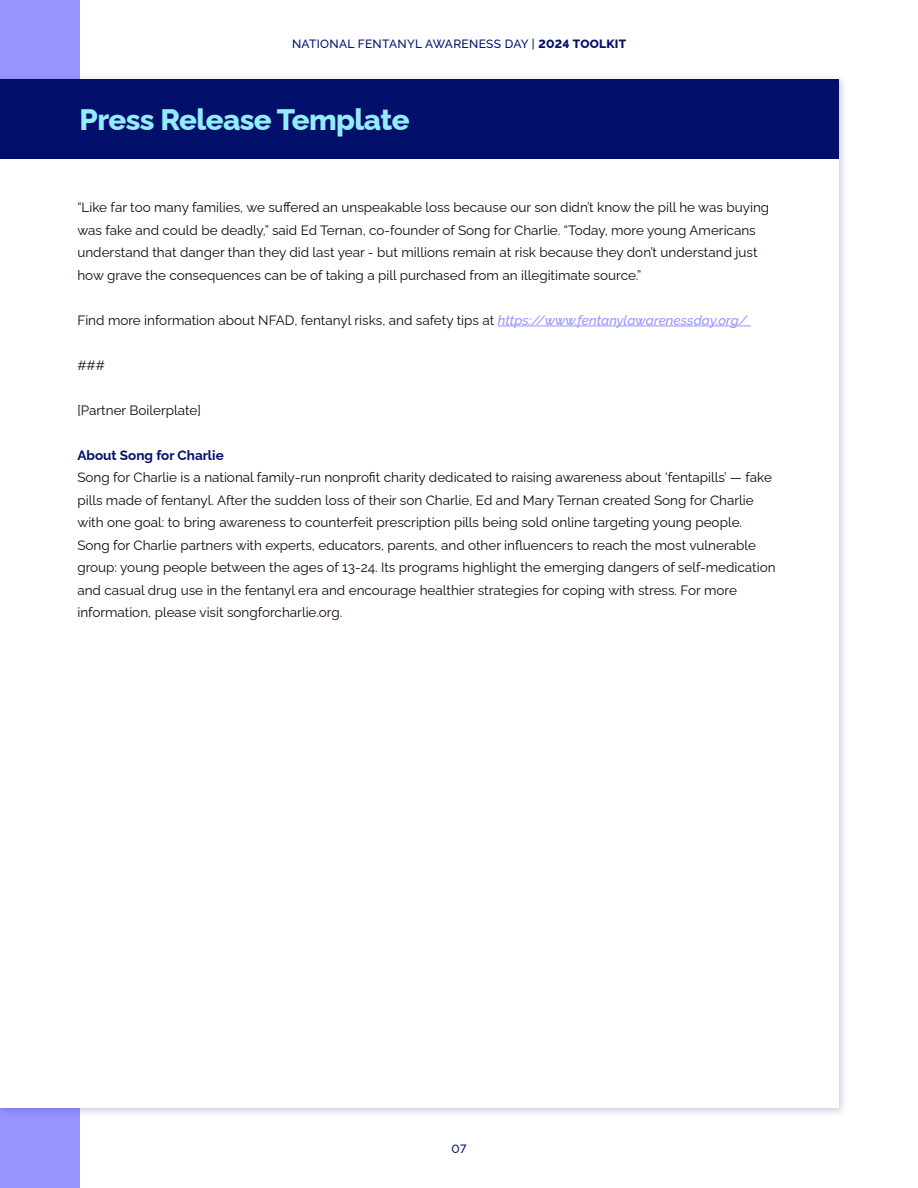
<style>
.page{position:relative;width:918px;height:1188px;background:#fff}
.page>*{position:absolute;margin:0;border:0;box-sizing:border-box;transform-origin:0 0}
.t1{font:800 29.7px "Raleway";letter-spacing:-.02em;color:#93ecfc}
.t2{font:13.5px/22.5px "Raleway";color:#140909}
.t3{font:700 13.5px "Raleway";color:#03106b}
.t4{font:500 12px "Raleway";letter-spacing:.025em;color:#03106b}
.s1{font-weight:800}
.s2{font-weight:500;font-style:italic;color:#9794ff}
</style>
<div class="page">
<div style="left:0;top:0;width:80px;height:1188px;background:#9794ff"></div>
<div style="left:0;top:73px;width:848px;height:1045px;background:#050a70;opacity:.22"></div>
<div style="left:0;top:80px;width:838px;height:1028px;background:#fff"></div>
<div style="left:0;top:80px;width:838px;height:79px;background:#03106b"></div>
<hr style="left:498px;top:326px;width:253px;height:1px;background:#9794ff">
<p class="t4" style="left:292px;top:34px;width:336px">NATIONAL FENTANYL AWARENESS DAY | <span class="s1">2024 TOOLKIT</span></p>
<h1 class="t1" style="left:80px;top:96px;width:332px">Press Release Template</h1>
<p class="t2" style="left:77px;top:195px;width:693px">“Like far too many families, we suffered an unspeakable loss because our son didn’t know the pill he was buying was fake and could be deadly,” said Ed Ternan, co-founder of Song for Charlie. “Today, more young Americans understand that danger than they did last year - but millions remain at risk because they don’t understand just how grave the consequences can be of taking a pill purchased from an illegitimate source.”</p>
<p class="t2" style="left:77px;top:307px;width:672px">Find more information about NFAD, fentanyl risks, and safety tips at <span class="s2">https://www.fentanylawarenessday.org/</span></p>
<p class="t2" style="left:77px;top:352px;width:29px">###</p>
<p class="t2" style="left:77px;top:397px;width:125px">[Partner Boilerplate]</p>
<p class="t3" style="left:77px;top:444px;width:148px">About Song for Charlie</p>
<p class="t2" style="left:77px;top:465px;width:700px">Song for Charlie is a national family-run nonprofit charity dedicated to raising awareness about ‘fentapills’ — fake pills made of fentanyl. After the sudden loss of their son Charlie, Ed and Mary Ternan created Song for Charlie with one goal: to bring awareness to counterfeit prescription pills being sold online targeting young people.<br>Song for Charlie partners with experts, educators, parents, and other influencers to reach the most vulnerable group: young people between the ages of 13-24. Its programs highlight the emerging dangers of self-medication and casual drug use in the fentanyl era and encourage healthier strategies for coping with stress. For more information, please visit songforcharlie.org.</p>
<p class="t4" style="left:452px;top:1139px;width:16px">07</p>
</div>
